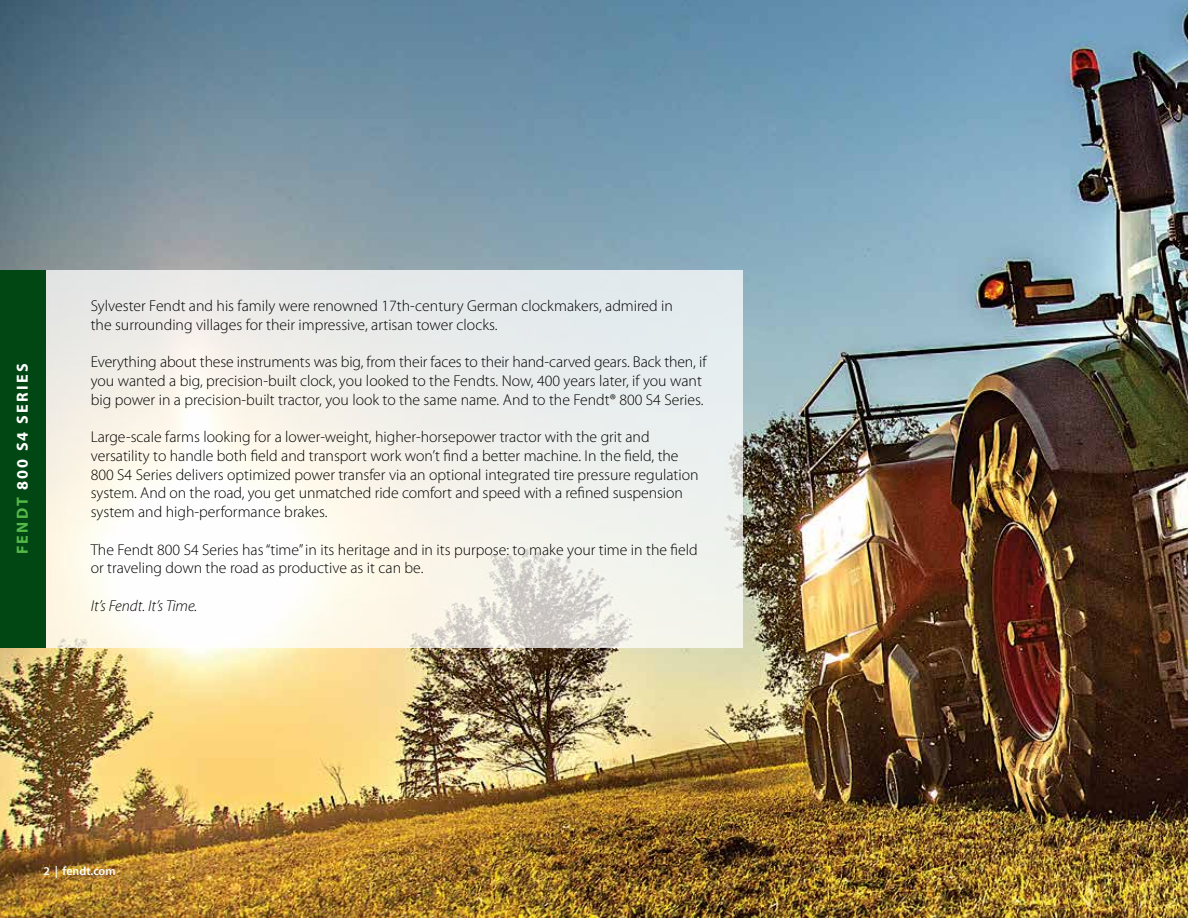
<style>
.page{position:relative;width:1188px;height:918px;background:#fff}
.page>*{position:absolute;margin:0;border:0;box-sizing:border-box;transform-origin:0 0}
.t1{font:700 16.2px "Myriad Pro";letter-spacing:.145em;color:#fff}
.t2{font:300 15.75px/18.8px "Myriad Pro";color:#000}
.t3{font:italic 300 15.75px "Myriad Pro";color:#000}
.t4{font:600 12px "Myriad Pro";color:#fff}
.s1{color:#54b948}
</style>
<div class="page">
<img style="left:0;top:0;width:1188px;height:918px">
<svg style="left:45px;top:270px;width:697px;height:378px"></svg>
<div style="left:0;top:270px;width:45px;height:378px;background:#004713"></div>
<p class="t1" style="left:12px;top:554px;width:192px;rotate:-90deg"><span class="s1">FENDT</span> 800 S4 SERIES</p>
<p class="t2" style="left:91px;top:296px;width:584px">Sylvester Fendt and his family were renowned 17th-century German clockmakers, admired in the surrounding villages for their impressive, artisan tower clocks.</p>
<p class="t2" style="left:91px;top:352px;width:617px">Everything about these instruments was big, from their faces to their hand-carved gears. Back then, if you wanted a big, precision-built clock, you looked to the Fendts. Now, 400 years later, if you want big power in a precision-built tractor, you look to the same name. And to the Fendt® 800 S4 Series.</p>
<p class="t2" style="left:91px;top:427px;width:609px">Large-scale farms looking for a lower-weight, higher-horsepower tractor with the grit and versatility to handle both field and transport work won’t find a better machine. In the field, the 800 S4 Series delivers optimized power transfer via an optional integrated tire pressure regulation system. And on the road, you get unmatched ride comfort and speed with a refined suspension system and high-performance brakes.</p>
<p class="t2" style="left:91px;top:540px;width:609px">The Fendt 800 S4 Series has “time” in its heritage and in its purpose: to make your time in the field or traveling down the road as productive as it can be.</p>
<p class="t3" style="left:91px;top:596px;width:108px">It’s Fendt. It’s Time.</p>
<p class="t4" style="left:43px;top:863px;width:74px">2 | fendt.com</p>
</div>
